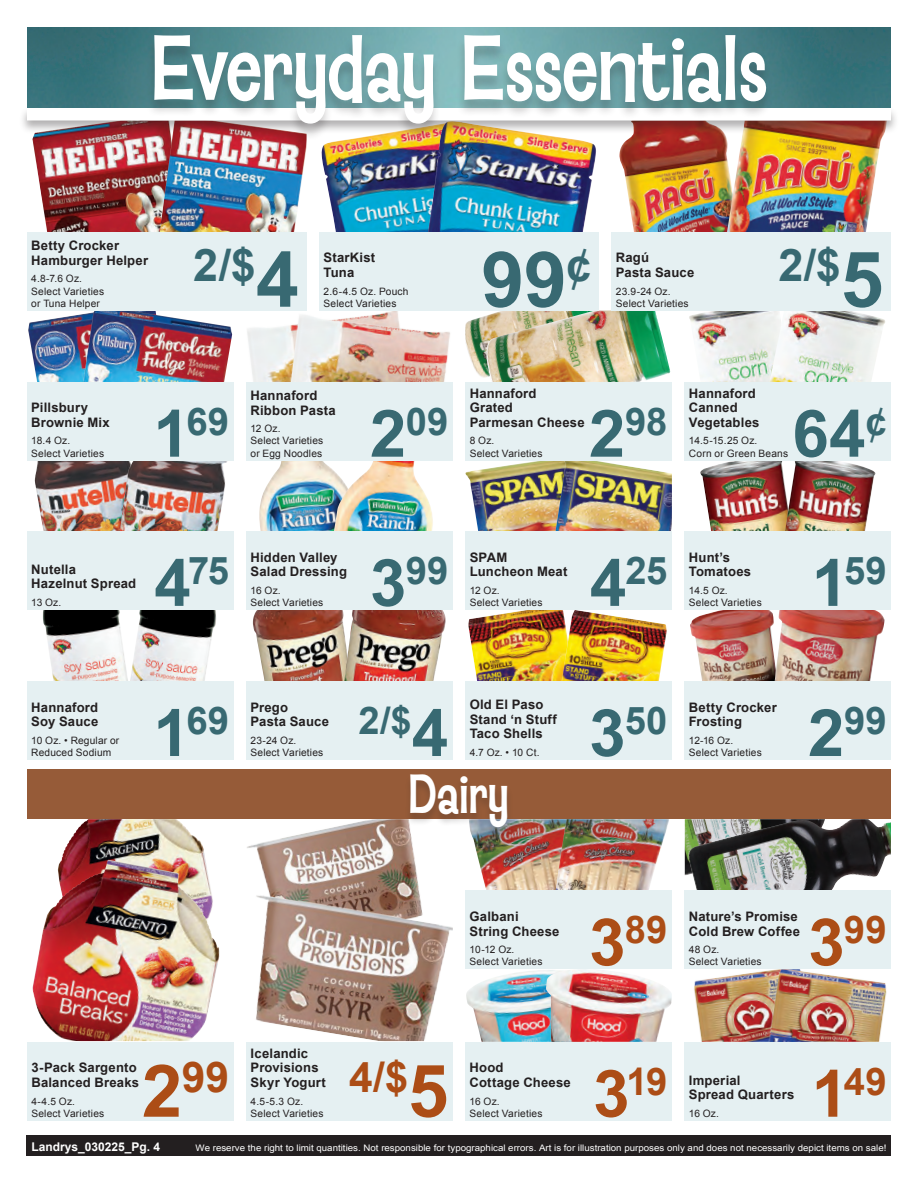
<style>
.page{position:relative;width:918px;height:1188px;background:#fff}
.page>*{position:absolute;margin:0;border:0;box-sizing:border-box;transform-origin:0 0}
.t1{font:81px "Baileywick JF Gothic";letter-spacing:-.015em;color:#fff;scale:.88 1}
.t2{font:700 77.1px "Arial";color:#386972}
.t3{font:700 65.55px "Arial";color:#386972}
.t4{font:700 65.55px "Arial";color:#ac4d16}
.t5{font:48.3px "Baileywick JF Gothic";letter-spacing:-.01em;color:#fff;scale:.88 1}
.t6{font:700 45px "Arial";color:#386972}
.t7{font:700 42.45px "Arial";color:#ac4d16}
.t8{font:700 38.1px "Arial";letter-spacing:.005em;color:#386972}
.t9{font:700 38.1px "Arial";color:#ac4d16}
.t10{font:700 13.05px/14.5px "Arial";letter-spacing:.015em;color:#231f20}
.t11{font:700 12px "Arial";color:#fff}
.t12{font:10.2px/12.1px "Arial";letter-spacing:.02em;color:#231f20}
.t13{font:9px "Arial";color:#fff;scale:1.08 1}
.s1{font-size:77.1px}
.s2{font-size:65.55px}
.s3{font-size:72.75px}
</style>
<div class="page">
<img style="left:61px;top:819px;width:145px;height:41px">
<img style="left:32px;top:860px;width:188px;height:181px">
<img style="left:247px;top:819px;width:166px;height:28px">
<img style="left:247px;top:847px;width:206px;height:194px">
<div style="left:27px;top:1042px;width:207px;height:78px;background:#e5f0f2"></div>
<div style="left:246px;top:1042px;width:207px;height:78px;background:#e5f0f2"></div>
<img style="left:473px;top:819px;width:77px;height:71px">
<img style="left:550px;top:819px;width:119px;height:71px">
<img style="left:466px;top:970px;width:80px;height:72px">
<img style="left:546px;top:969px;width:126px;height:73px">
<img style="left:686px;top:819px;width:205px;height:71px">
<img style="left:694px;top:971px;width:70px;height:71px">
<img style="left:764px;top:969px;width:123px;height:73px">
<div style="left:465px;top:890px;width:207px;height:79px;background:#e5f0f2"></div>
<div style="left:465px;top:1042px;width:207px;height:78px;background:#e5f0f2"></div>
<div style="left:684px;top:890px;width:207px;height:79px;background:#e5f0f2"></div>
<div style="left:684px;top:1042px;width:207px;height:78px;background:#e5f0f2"></div>
<div style="left:27px;top:770px;width:864px;height:49px;background:#965b38"></div>
<div style="left:404px;top:775px;width:109px;height:65px;background:#231f20;opacity:.22"></div>
<img style="left:32px;top:134px;width:121px;height:98px">
<img style="left:153px;top:142px;width:154px;height:90px">
<img style="left:321px;top:142px;width:99px;height:90px">
<img style="left:420px;top:142px;width:176px;height:90px">
<img style="left:619px;top:142px;width:97px;height:90px">
<img style="left:716px;top:134px;width:168px;height:98px">
<img style="left:34px;top:460px;width:86px;height:71px">
<img style="left:120px;top:460px;width:108px;height:71px">
<img style="left:28px;top:310px;width:50px;height:72px">
<img style="left:78px;top:310px;width:154px;height:72px">
<img style="left:43px;top:610px;width:82px;height:71px">
<img style="left:125px;top:610px;width:91px;height:71px">
<div style="left:27px;top:681px;width:206px;height:79px;background:#e5f0f2"></div>
<div style="left:27px;top:531px;width:206px;height:79px;background:#e5f0f2"></div>
<div style="left:27px;top:382px;width:206px;height:78px;background:#e5f0f2"></div>
<img style="left:259px;top:460px;width:73px;height:71px">
<img style="left:332px;top:460px;width:102px;height:71px">
<img style="left:246px;top:310px;width:34px;height:72px">
<img style="left:280px;top:310px;width:173px;height:72px">
<img style="left:253px;top:610px;width:85px;height:71px">
<img style="left:338px;top:610px;width:108px;height:71px">
<div style="left:246px;top:681px;width:207px;height:79px;background:#e5f0f2"></div>
<div style="left:246px;top:531px;width:207px;height:79px;background:#e5f0f2"></div>
<div style="left:246px;top:382px;width:207px;height:78px;background:#e5f0f2"></div>
<img style="left:465px;top:460px;width:86px;height:71px">
<img style="left:551px;top:460px;width:121px;height:71px">
<img style="left:465px;top:310px;width:17px;height:67px">
<img style="left:482px;top:310px;width:188px;height:72px">
<img style="left:468px;top:610px;width:88px;height:71px">
<img style="left:556px;top:610px;width:111px;height:71px">
<div style="left:465px;top:681px;width:207px;height:79px;background:#e5f0f2"></div>
<div style="left:465px;top:531px;width:207px;height:79px;background:#e5f0f2"></div>
<div style="left:465px;top:382px;width:207px;height:78px;background:#e5f0f2"></div>
<img style="left:700px;top:460px;width:79px;height:71px">
<img style="left:779px;top:460px;width:96px;height:71px">
<img style="left:688px;top:310px;width:74px;height:72px">
<img style="left:762px;top:310px;width:124px;height:72px">
<img style="left:690px;top:610px;width:80px;height:71px">
<img style="left:770px;top:610px;width:115px;height:71px">
<div style="left:685px;top:681px;width:206px;height:79px;background:#e5f0f2"></div>
<div style="left:685px;top:531px;width:206px;height:79px;background:#e5f0f2"></div>
<div style="left:685px;top:382px;width:206px;height:78px;background:#e5f0f2"></div>
<div style="left:27px;top:232px;width:280px;height:78px;background:#e5f0f2"></div>
<div style="left:319px;top:232px;width:280px;height:78px;background:#e5f0f2"></div>
<div style="left:611px;top:232px;width:280px;height:78px;background:#e5f0f2"></div>
<div style="left:27px;top:1136px;width:864px;height:20px;background:#231f20"></div>
<div style="left:19px;top:107px;width:879px;height:27px;background:#231f20;opacity:.35"></div>
<div style="left:27px;top:108px;width:864px;height:12px;background:#fff"></div>
<img style="left:27px;top:27px;width:864px;height:81px">
<div style="left:146px;top:37px;width:628px;height:105px;background:#231f20;opacity:.22"></div>
<h1 class="t1" style="left:150px;top:15px;width:704px">Everyday Essentials</h1>
<p class="t10" style="left:31px;top:239px;width:118px">Betty Crocker<br>Hamburger Helper</p>
<p class="t12" style="left:31px;top:273px;width:74px">4.8-7.6 Oz.<br>Select Varieties or Tuna Helper</p>
<h3 class="t6" style="left:193px;top:236px;width:107px">2/$<span class="s1">4</span></h3>
<p class="t10" style="left:324px;top:251px;width:53px">StarKist<br>Tuna</p>
<p class="t12" style="left:324px;top:285px;width:87px">2.6-4.5 Oz. Pouch<br>Select Varieties</p>
<h2 class="t2" style="left:481px;top:229px;width:111px">99<sup>¢</sup></h2>
<p class="t10" style="left:616px;top:251px;width:80px">Ragú<br>Pasta Sauce</p>
<p class="t12" style="left:616px;top:285px;width:74px">23.9-24 Oz.<br>Select Varieties</p>
<h3 class="t6" style="left:778px;top:236px;width:107px">2/$<span class="s1">5</span></h3>
<p class="t10" style="left:31px;top:401px;width:80px">Pillsbury<br>Brownie Mix</p>
<p class="t12" style="left:31px;top:435px;width:74px">18.4 Oz.<br>Select Varieties</p>
<h3 class="t8" style="left:153px;top:396px;width:77px"><span class="s2">1</span>69</h3>
<p class="t10" style="left:251px;top:389px;width:87px">Hannaford<br>Ribbon Pasta</p>
<p class="t12" style="left:251px;top:423px;width:74px">12 Oz.<br>Select Varieties or Egg Noodles</p>
<h3 class="t8" style="left:370px;top:396px;width:80px"><span class="s2">2</span>09</h3>
<p class="t10" style="left:470px;top:386px;width:116px">Hannaford<br>Grated<br>Parmesan Cheese</p>
<p class="t12" style="left:470px;top:435px;width:74px">8 Oz.<br>Select Varieties</p>
<h3 class="t8" style="left:589px;top:396px;width:80px"><span class="s2">2</span>98</h3>
<p class="t10" style="left:689px;top:386px;width:72px">Hannaford<br>Canned<br>Vegetables</p>
<p class="t12" style="left:689px;top:435px;width:101px">14.5-15.25 Oz.<br>Corn or Green Beans</p>
<h3 class="t3" style="left:792px;top:390px;width:96px">64<sup>¢</sup></h3>
<p class="t10" style="left:31px;top:562px;width:106px">Nutella<br>Hazelnut Spread</p>
<h3 class="t8" style="left:188px;top:546px;width:42px">75</h3>
<p class="t12" style="left:31px;top:596px;width:32px">13 Oz.</p>
<h3 class="t3" style="left:154px;top:540px;width:38px">4</h3>
<p class="t10" style="left:251px;top:550px;width:98px">Hidden Valley<br>Salad Dressing</p>
<p class="t12" style="left:251px;top:584px;width:74px">16 Oz.<br>Select Varieties</p>
<h3 class="t8" style="left:370px;top:546px;width:80px"><span class="s2">3</span>99</h3>
<p class="t10" style="left:470px;top:550px;width:99px">SPAM<br>Luncheon Meat</p>
<p class="t12" style="left:470px;top:584px;width:74px">12 Oz.<br>Select Varieties</p>
<h3 class="t8" style="left:590px;top:546px;width:79px"><span class="s2">4</span>25</h3>
<p class="t10" style="left:689px;top:550px;width:64px">Hunt’s<br>Tomatoes</p>
<p class="t12" style="left:689px;top:584px;width:74px">14.5 Oz.<br>Select Varieties</p>
<h3 class="t8" style="left:812px;top:546px;width:77px"><span class="s2">1</span>59</h3>
<p class="t10" style="left:31px;top:700px;width:69px">Hannaford<br>Soy Sauce</p>
<p class="t12" style="left:31px;top:734px;width:90px">10 Oz. • Regular or<br>Reduced Sodium</p>
<h3 class="t8" style="left:153px;top:696px;width:77px"><span class="s2">1</span>69</h3>
<p class="t10" style="left:251px;top:700px;width:80px">Prego<br>Pasta Sauce</p>
<p class="t12" style="left:251px;top:734px;width:74px">23-24 Oz.<br>Select Varieties</p>
<h3 class="t8" style="left:358px;top:696px;width:91px">2/$<span class="s2">4</span></h3>
<p class="t10" style="left:470px;top:698px;width:89px">Old El Paso<br>Stand ‘n Stuff<br>Taco Shells</p>
<p class="t12" style="left:470px;top:746px;width:71px">4.7 Oz. • 10 Ct.</p>
<h3 class="t5" style="left:409px;top:762px;width:116px">Dairy</h3>
<h3 class="t8" style="left:589px;top:696px;width:80px"><span class="s2">3</span>50</h3>
<p class="t10" style="left:689px;top:700px;width:89px">Betty Crocker<br>Frosting</p>
<p class="t12" style="left:689px;top:734px;width:74px">12-16 Oz.<br>Select Varieties</p>
<h3 class="t8" style="left:808px;top:696px;width:80px"><span class="s2">2</span>99</h3>
<p class="t10" style="left:470px;top:910px;width:91px">Galbani<br>String Cheese</p>
<p class="t12" style="left:470px;top:944px;width:74px">10-12 Oz.<br>Select Varieties</p>
<h3 class="t9" style="left:589px;top:905px;width:80px"><span class="s2">3</span>89</h3>
<p class="t10" style="left:689px;top:910px;width:113px">Nature’s Promise<br>Cold Brew Coffee</p>
<p class="t12" style="left:689px;top:944px;width:74px">48 Oz.<br>Select Varieties</p>
<h3 class="t9" style="left:808px;top:905px;width:80px"><span class="s2">3</span>99</h3>
<h3 class="t7" style="left:142px;top:1050px;width:89px"><span class="s3">2</span>99</h3>
<p class="t10" style="left:31px;top:1061px;width:109px">3-Pack Sargento<br>Balanced Breaks</p>
<p class="t12" style="left:31px;top:1095px;width:74px">4-4.5 Oz.<br>Select Varieties</p>
<p class="t10" style="left:251px;top:1046px;width:77px">Icelandic<br>Provisions<br>Skyr Yogurt</p>
<p class="t12" style="left:251px;top:1095px;width:74px">4.5-5.3 Oz.<br>Select Varieties</p>
<h3 class="t7" style="left:349px;top:1050px;width:101px">4/$<span class="s3">5</span></h3>
<p class="t10" style="left:470px;top:1061px;width:103px">Hood<br>Cottage Cheese</p>
<p class="t12" style="left:470px;top:1095px;width:74px">16 Oz.<br>Select Varieties</p>
<h3 class="t9" style="left:593px;top:1056px;width:76px"><span class="s2">3</span>19</h3>
<p class="t10" style="left:689px;top:1073px;width:107px">Imperial<br>Spread Quarters</p>
<h3 class="t9" style="left:844px;top:1056px;width:44px">49</h3>
<p class="t12" style="left:689px;top:1107px;width:32px">16 Oz.</p>
<h3 class="t4" style="left:812px;top:1051px;width:38px">1</h3>
<p class="t11" style="left:32px;top:1138px;width:130px">Landrys_030225_Pg. 4</p>
<p class="t13" style="left:196px;top:1141px;width:641px">We reserve the right to limit quantities. Not responsible for typographical errors. Art is for illustration purposes only and does not necessarily depict items on sale!</p>
</div>
